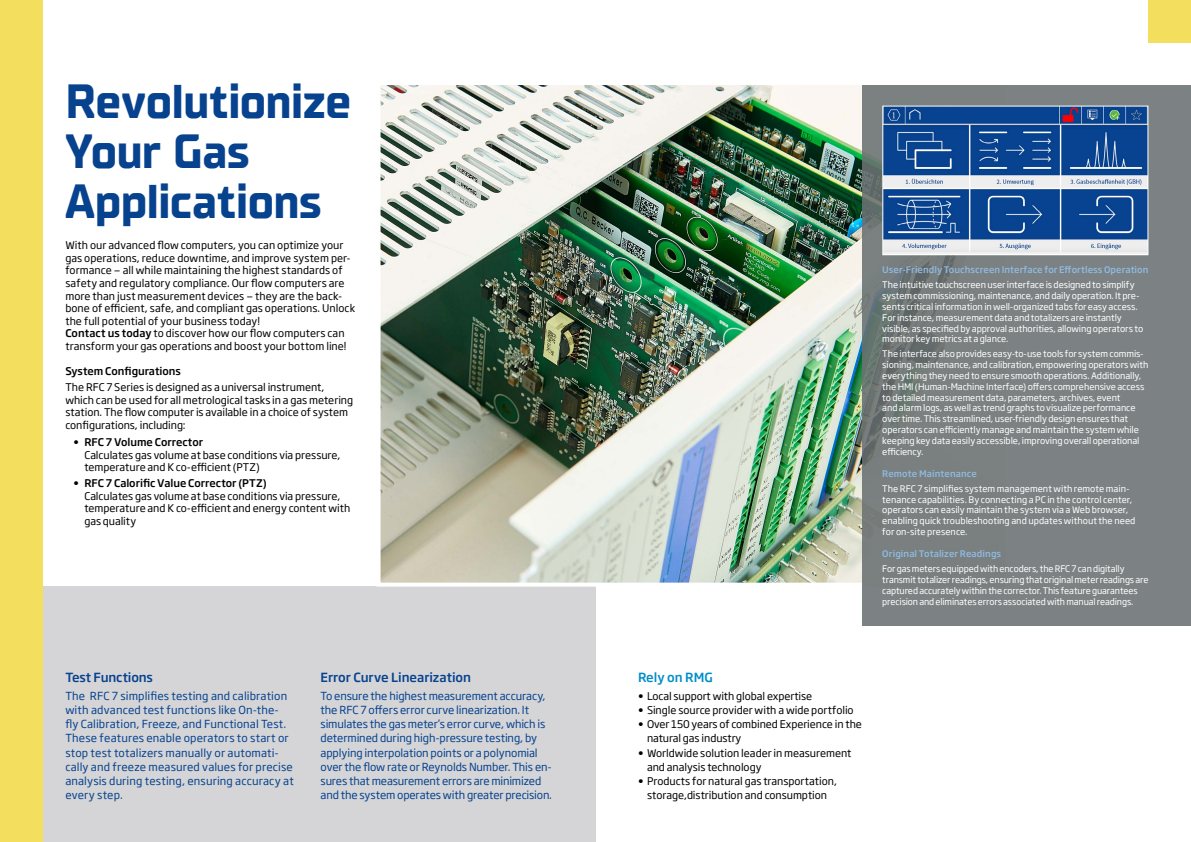
<style>
.page{position:relative;width:1191px;height:842px;background:#fff}
.page>*{position:absolute;margin:0;border:0;box-sizing:border-box;transform-origin:0 0}
.t1{font:700 48px/50px "TT Supermolot Neue";letter-spacing:-.015em;color:#06428e}
.t2{font:500 12.5px "Soho Gothic Pro";letter-spacing:-.005em;color:#06428e}
.t3{font:500 12.5px "Soho Gothic Pro";color:#008ec9}
.t4{font:11px/14.2px "Soho Gothic Pro";color:#06428e}
.t5{font:10.5px/12.6px "Soho Gothic Pro";color:#000}
.t6{font:500 10.5px "Soho Gothic Pro";color:#000}
.t7{font:9px/10.8px "Soho Gothic Pro";letter-spacing:-.01em;color:#fff}
.t8{font:500 9px "Soho Gothic Pro";letter-spacing:.005em;color:#8fb9e0}
.s1{font-weight:500}
</style>
<div class="page">
<div style="left:31px;top:587px;width:564px;height:255px;background:#d5d5d7"></div>
<img style="left:374px;top:85px;width:817px;height:544px">
<div style="left:1148px;top:0;width:43px;height:43px;background:#f3de5d"></div>
<svg style="left:861px;top:85px;width:330px;height:540px;background:#7a8080"></svg>
<svg style="left:881px;top:105px;width:268px;height:151px;background:#4871a8"></svg>
<div style="left:0;top:0;width:43px;height:842px;background:#f3de5d"></div>
<h1 class="t1" style="left:65px;top:77px;width:287px">Revolutionize<br>Your Gas<br>Applications</h1>
<p class="t5" style="left:65px;top:238px;width:291px">With our advanced flow computers, you can optimize your gas operations, reduce downtime, and improve system per&shy;formance — all while maintaining the highest standards of safety and regulatory compliance. Our flow computers are more than just measurement devices — they are the back&shy;bone of efficient, safe, and compliant gas operations. Unlock the full potential of your business today!<br><span class="s1">Contact us today</span> to discover how our flow computers can transform your gas operations and boost your bottom line!</p>
<p class="t6" style="left:65px;top:363px;width:117px">System Configurations</p>
<p class="t5" style="left:65px;top:380px;width:289px">The RFC 7 Series is designed as a universal instrument, which can be used for all metrological tasks in a gas metering station. The flow computer is available in a choice of system configurations, including:</p>
<p class="t6" style="left:73px;top:434px;width:131px">• RFC 7 Volume Corrector</p>
<p class="t5" style="left:84px;top:448px;width:257px">Calculates gas volume at base conditions via pressure, temperature and K co-efficient (PTZ)</p>
<p class="t6" style="left:73px;top:475px;width:195px">• RFC 7 Calorific Value Corrector (PTZ)</p>
<p class="t5" style="left:84px;top:489px;width:267px">Calculates gas volume at base conditions via pressure, temperature and K co-efficient and energy content with gas quality</p>
<h2 class="t2" style="left:65px;top:667px;width:89px">Test Functions</h2>
<p class="t4" style="left:65px;top:688px;width:230px">The RFC 7 simplifies testing and calibration with advanced test functions like On-the&shy;fly Calibration, Freeze, and Functional Test.<br>These features enable operators to start or stop test totalizers manually or automati&shy;cally and freeze measured values for precise analysis during testing, ensuring accuracy at every step.</p>
<h2 class="t2" style="left:320px;top:667px;width:152px">Error Curve Linearization</h2>
<p class="t4" style="left:320px;top:688px;width:233px">To ensure the highest measurement accuracy, the RFC 7 offers error curve linearization. It simulates the gas meter’s error curve, which is determined during high-pressure testing, by applying interpolation points or a polynomial over the flow rate or Reynolds Number. This en&shy;sures that measurement errors are minimized and the system operates with greater precision.</p>
<p class="t8" style="left:882px;top:263px;width:268px">User-Friendly Touchscreen Interface for Effortless Operation</p>
<p class="t7" style="left:882px;top:279px;width:262px">The intuitive touchscreen user interface is designed to simplify system commissioning, maintenance, and daily operation. It pre&shy;sents critical information in well-organized tabs for easy access.<br>For instance, measurement data and totalizers are instantly visible, as specified by approval authorities, allowing operators to monitor key metrics at a glance.</p>
<p class="t7" style="left:882px;top:348px;width:268px">The interface also provides easy-to-use tools for system commis&shy;sioning, maintenance, and calibration, empowering operators with everything they need to ensure smooth operations. Additionally, the HMI (Human-Machine Interface) offers comprehensive access to detailed measurement data, parameters, archives, event<br>and alarm logs, as well as trend graphs to visualize performance over time. This streamlined, user-friendly design ensures that operators can efficiently manage and maintain the system while keeping key data easily accessible, improving overall operational efficiency.</p>
<p class="t8" style="left:882px;top:466px;width:96px">Remote Maintenance</p>
<p class="t7" style="left:882px;top:483px;width:255px">The RFC 7 simplifies system management with remote main&shy;tenance capabilities. By connecting a PC in the control center, operators can easily maintain the system via a Web browser, enabling quick troubleshooting and updates without the need for on-site presence.</p>
<p class="t8" style="left:882px;top:547px;width:120px">Original Totalizer Readings</p>
<p class="t7" style="left:882px;top:563px;width:268px">For gas meters equipped with encoders, the RFC 7 can digitally transmit totalizer readings, ensuring that original meter readings are captured accurately within the corrector. This feature guarantees precision and eliminates errors associated with manual readings.</p>
<h2 class="t3" style="left:638px;top:667px;width:76px">Rely on RMG</h2>
<p class="t5" style="left:638px;top:689px;width:176px"><span class="s1">•</span> Local support with global expertise</p>
<p class="t5" style="left:638px;top:703px;width:217px"><span class="s1">•</span> Single source provider with a wide portfolio</p>
<p class="t5" style="left:647px;top:717px;width:216px;line-height:14.2px;text-indent:-9px"><span class="s1">•</span> Over 150 years of combined Experience in the natural gas industry</p>
<p class="t5" style="left:647px;top:745px;width:206px;line-height:14.2px;text-indent:-9px"><span class="s1">•</span> Worldwide solution leader in measurement and analysis technology</p>
<p class="t5" style="left:638px;top:773px;width:200px;line-height:14.2px;text-align:center"><span class="s1">•</span> Products for natural gas transportation, storage,distribution and consumption</p>
</div>
